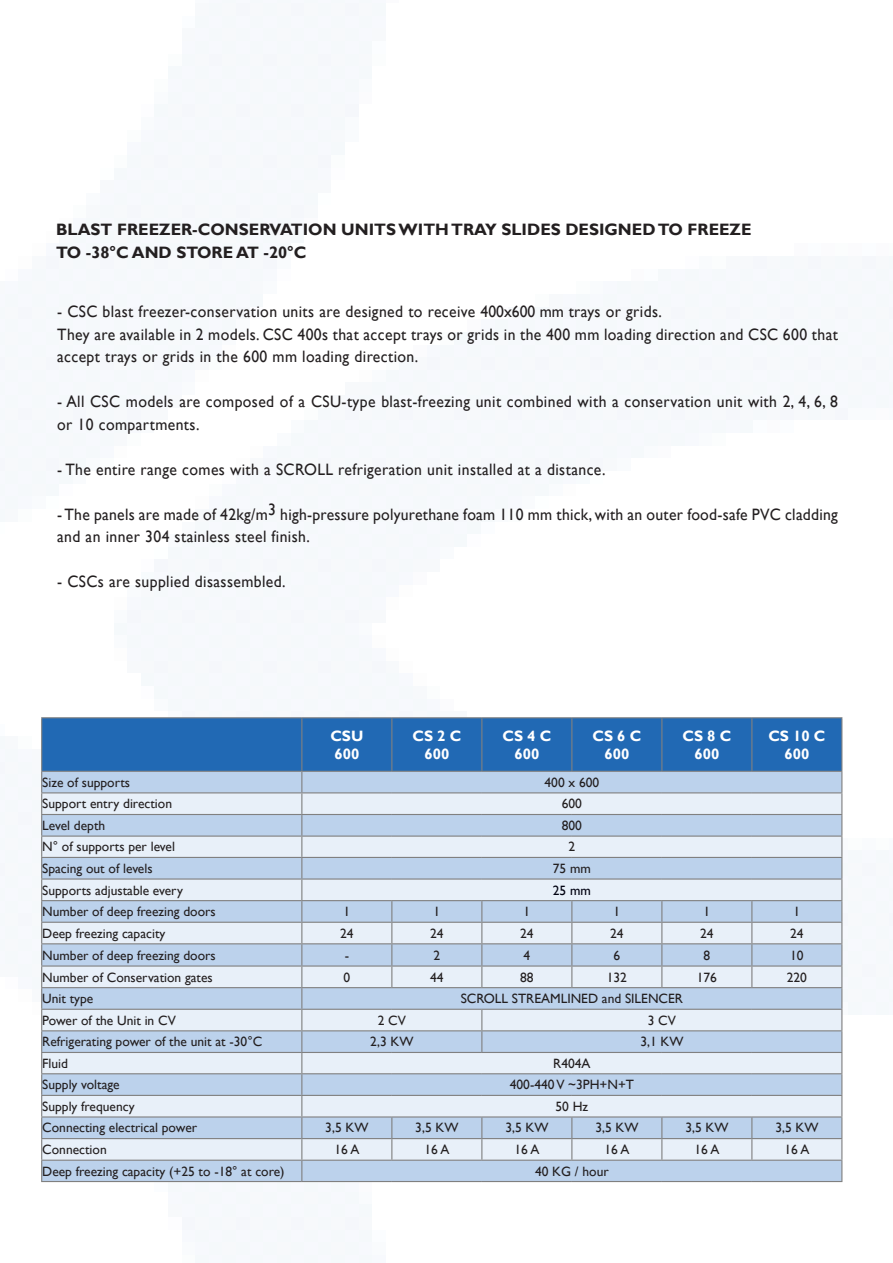
<style>
.page{position:relative;width:893px;height:1263px;background:#fff}
.page>*{position:absolute;margin:0;border:0;box-sizing:border-box;transform-origin:0 0}
.t1{font:16.5px/22.5px "Gill Sans";letter-spacing:.025em;color:#231f20;scale:.95 1}
.t2{font:700 16.5px/22.5px "Gill Sans";color:#231f20}
.t3{font:700 15px/18px "Gill Sans";color:#fff;text-align:center}
.t4{font:13.5px "Gill Sans";color:#231f20}
.t5{font:13.5px "Gill Sans";color:#000110}
</style>
<div class="page">
<hr style="left:41px;top:717px;width:261px;height:1px;background:#808080">
<hr style="left:302px;top:717px;width:90px;height:1px;background:#808080">
<hr style="left:392px;top:717px;width:90px;height:1px;background:#808080">
<hr style="left:482px;top:717px;width:90px;height:1px;background:#808080">
<hr style="left:572px;top:717px;width:90px;height:1px;background:#808080">
<hr style="left:662px;top:717px;width:90px;height:1px;background:#808080">
<hr style="left:752px;top:717px;width:90px;height:1px;background:#808080">
<svg style="left:41px;top:718px;width:801px;height:463px;background:#b8cde5"></svg>
<hr style="left:41px;top:1181px;width:261px;height:1px;background:#808080">
<hr style="left:302px;top:1181px;width:90px;height:1px;background:#808080">
<hr style="left:392px;top:1181px;width:90px;height:1px;background:#808080">
<hr style="left:482px;top:1181px;width:90px;height:1px;background:#808080">
<hr style="left:572px;top:1181px;width:90px;height:1px;background:#808080">
<hr style="left:662px;top:1181px;width:90px;height:1px;background:#808080">
<hr style="left:752px;top:1181px;width:90px;height:1px;background:#808080">
<p class="t2" style="left:56px;top:219px;width:697px">BLAST FREEZER-CONSERVATION UNITS WITH TRAY SLIDES DESIGNED TO FREEZE<br>TO -38°C AND STORE AT -20°C</p>
<p class="t1" style="left:57px;top:301px;width:823px">- CSC blast freezer-conservation units are designed to receive 400x600 mm trays or grids.<br>They are available in 2 models. CSC 400s that accept trays or grids in the 400 mm loading direction and CSC 600 that accept trays or grids in the 600 mm loading direction.</p>
<p class="t1" style="left:57px;top:391px;width:823px">- All CSC models are composed of a CSU-type blast-freezing unit combined with a conservation unit with 2, 4, 6, 8 or 10 compartments.</p>
<p class="t1" style="left:57px;top:458px;width:579px">- The entire range comes with a SCROLL refrigeration unit installed at a distance.</p>
<p class="t1" style="left:57px;top:503px;width:823px">- The panels are made of 42kg/m3 high-pressure polyurethane foam 110 mm thick, with an outer food-safe PVC cladding and an inner 304 stainless steel finish.</p>
<p class="t1" style="left:57px;top:571px;width:242px">- CSCs are supplied disassembled.</p>
<p class="t3" style="left:330px;top:727px;width:34px;text-align:left">CSU<br>600</p>
<p class="t3" style="left:412px;top:727px;width:50px">CS 2 C<br>600</p>
<p class="t3" style="left:502px;top:727px;width:50px">CS 4 C<br>600</p>
<p class="t3" style="left:592px;top:727px;width:50px">CS 6 C<br>600</p>
<p class="t3" style="left:682px;top:727px;width:50px">CS 8 C<br>600</p>
<p class="t3" style="left:768px;top:727px;width:59px">CS 10 C<br>600</p>
<p class="t4" style="left:42px;top:774px;width:89px">Size of supports</p>
<p class="t4" style="left:544px;top:774px;width:56px">400 x 600</p>
<p class="t4" style="left:42px;top:796px;width:131px">Support entry direction</p>
<p class="t4" style="left:562px;top:796px;width:22px">600</p>
<p class="t4" style="left:42px;top:817px;width:65px">Level depth</p>
<p class="t4" style="left:562px;top:817px;width:22px">800</p>
<p class="t4" style="left:42px;top:839px;width:134px">N° of supports per level</p>
<p class="t4" style="left:568px;top:839px;width:8px">2</p>
<p class="t4" style="left:42px;top:860px;width:112px">Spacing out of levels</p>
<p class="t4" style="left:553px;top:860px;width:40px">75 mm</p>
<p class="t4" style="left:42px;top:882px;width:142px">Supports adjustable every</p>
<p class="t5" style="left:553px;top:882px;width:40px">25 mm</p>
<p class="t4" style="left:42px;top:904px;width:175px">Number of deep freezing doors</p>
<p class="t4" style="left:343px;top:904px;width:8px">1</p>
<p class="t4" style="left:433px;top:904px;width:8px">1</p>
<p class="t4" style="left:523px;top:904px;width:8px">1</p>
<p class="t4" style="left:613px;top:904px;width:8px">1</p>
<p class="t4" style="left:703px;top:904px;width:8px">1</p>
<p class="t4" style="left:793px;top:904px;width:8px">1</p>
<p class="t4" style="left:42px;top:925px;width:125px">Deep freezing capacity</p>
<p class="t4" style="left:340px;top:925px;width:15px">24</p>
<p class="t4" style="left:430px;top:925px;width:15px">24</p>
<p class="t4" style="left:520px;top:925px;width:15px">24</p>
<p class="t4" style="left:610px;top:925px;width:15px">24</p>
<p class="t4" style="left:700px;top:925px;width:15px">24</p>
<p class="t4" style="left:790px;top:925px;width:15px">24</p>
<p class="t4" style="left:42px;top:947px;width:175px">Number of deep freezing doors</p>
<p class="t4" style="left:345px;top:947px;width:6px">-</p>
<p class="t4" style="left:433px;top:947px;width:8px">2</p>
<p class="t4" style="left:523px;top:947px;width:8px">4</p>
<p class="t4" style="left:613px;top:947px;width:8px">6</p>
<p class="t4" style="left:703px;top:947px;width:8px">8</p>
<p class="t4" style="left:790px;top:947px;width:15px">10</p>
<p class="t4" style="left:42px;top:969px;width:172px">Number of Conservation gates</p>
<p class="t4" style="left:343px;top:969px;width:8px">0</p>
<p class="t4" style="left:430px;top:969px;width:15px">44</p>
<p class="t4" style="left:520px;top:969px;width:15px">88</p>
<p class="t4" style="left:607px;top:969px;width:22px">132</p>
<p class="t4" style="left:697px;top:969px;width:22px">176</p>
<p class="t4" style="left:787px;top:969px;width:22px">220</p>
<p class="t4" style="left:42px;top:991px;width:53px">Unit type</p>
<p class="t4" style="left:461px;top:991px;width:224px">SCROLL STREAMLINED and SILENCER</p>
<p class="t4" style="left:42px;top:1012px;width:135px">Power of the Unit in CV</p>
<p class="t4" style="left:378px;top:1012px;width:30px">2 CV</p>
<p class="t4" style="left:648px;top:1012px;width:30px">3 CV</p>
<p class="t4" style="left:42px;top:1034px;width:221px">Refrigerating power of the unit at -30°C</p>
<p class="t4" style="left:370px;top:1034px;width:45px">2,3 KW</p>
<p class="t4" style="left:640px;top:1034px;width:45px">3,1 KW</p>
<p class="t4" style="left:42px;top:1055px;width:27px">Fluid</p>
<p class="t4" style="left:553px;top:1055px;width:39px">R404A</p>
<p class="t4" style="left:42px;top:1077px;width:79px">Supply voltage</p>
<p class="t4" style="left:510px;top:1077px;width:126px">400-440 V ~3PH+N+T</p>
<p class="t4" style="left:42px;top:1098px;width:94px">Supply frequency</p>
<p class="t4" style="left:555px;top:1098px;width:34px">50 Hz</p>
<p class="t4" style="left:42px;top:1120px;width:156px">Connecting electrical power</p>
<p class="t4" style="left:325px;top:1120px;width:45px">3,5 KW</p>
<p class="t4" style="left:415px;top:1120px;width:45px">3,5 KW</p>
<p class="t4" style="left:505px;top:1120px;width:45px">3,5 KW</p>
<p class="t4" style="left:595px;top:1120px;width:45px">3,5 KW</p>
<p class="t4" style="left:685px;top:1120px;width:45px">3,5 KW</p>
<p class="t4" style="left:775px;top:1120px;width:45px">3,5 KW</p>
<p class="t4" style="left:42px;top:1142px;width:66px">Connection</p>
<p class="t4" style="left:334px;top:1142px;width:26px">16 A</p>
<p class="t4" style="left:424px;top:1142px;width:26px">16 A</p>
<p class="t4" style="left:514px;top:1142px;width:26px">16 A</p>
<p class="t4" style="left:604px;top:1142px;width:26px">16 A</p>
<p class="t4" style="left:694px;top:1142px;width:26px">16 A</p>
<p class="t4" style="left:784px;top:1142px;width:26px">16 A</p>
<p class="t4" style="left:42px;top:1163px;width:244px">Deep freezing capacity (+25 to -18° at core)</p>
<p class="t4" style="left:535px;top:1163px;width:75px">40 KG / hour</p>
</div>
